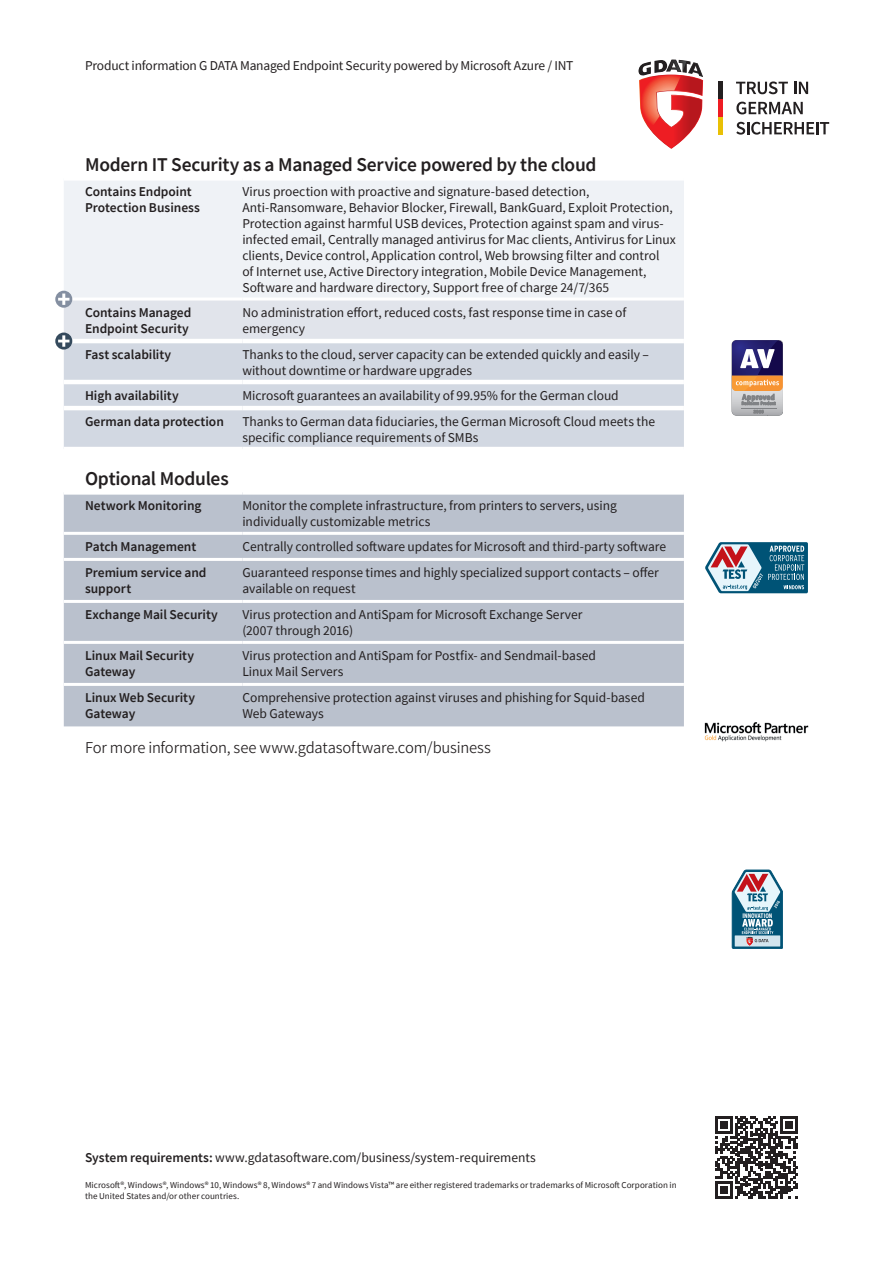
<style>
.page{position:relative;width:893px;height:1263px;background:#fff}
.page>*{position:absolute;margin:0;border:0;box-sizing:border-box;transform-origin:0 0}
.t1{font:600 19.5px "Source Sans Pro";letter-spacing:-.015em;color:#231f20}
.t2{font:300 16.5px "Source Sans Pro";letter-spacing:-.01em;color:#231f20}
.t3{font:13.5px/15.9px "Source Sans Pro";letter-spacing:-.005em;color:#231f20}
.t4{font:600 13.5px/15.9px "Source Sans Pro";letter-spacing:-.005em;color:#231f20}
.t5{font:9px/10.6px "Source Sans Pro";letter-spacing:.005em;color:#231f20}
.t6{font:700 condensed 6.6px "Interstate";color:#fff}
.s1{font-weight:600}
</style>
<div class="page">
<svg style="left:638px;top:60px;width:65px;height:89px"></svg>
<hr style="left:718px;top:82px;width:4px;height:17px;background:#231f20">
<hr style="left:718px;top:99px;width:4px;height:18px;background:#ee1d23">
<hr style="left:718px;top:117px;width:4px;height:18px;background:#e9c005">
<svg style="left:736px;top:81px;width:52px;height:13px"></svg>
<svg style="left:794px;top:82px;width:14px;height:12px"></svg>
<svg style="left:736px;top:102px;width:67px;height:12px"></svg>
<svg style="left:736px;top:122px;width:93px;height:13px"></svg>
<svg style="left:732px;top:870px;width:51px;height:79px"></svg>
<img style="left:704px;top:722px;width:105px;height:20px">
<svg style="left:732px;top:340px;width:51px;height:75px"></svg>
<div style="left:64px;top:181px;width:620px;height:112px;background:#eff2f6"></div>
<div style="left:64px;top:347px;width:620px;height:100px;background:#d2d8e2"></div>
<div style="left:64px;top:495px;width:620px;height:231px;background:#bac1cd"></div>
<hr style="left:64px;top:380px;width:178px;height:4px;background:#fff">
<hr style="left:64px;top:406px;width:178px;height:4px;background:#fff">
<hr style="left:242px;top:380px;width:442px;height:4px;background:#fff">
<hr style="left:242px;top:406px;width:442px;height:4px;background:#fff">
<hr style="left:64px;top:532px;width:178px;height:3px;background:#fff">
<hr style="left:242px;top:532px;width:442px;height:3px;background:#fff">
<hr style="left:64px;top:558px;width:178px;height:3px;background:#fff">
<hr style="left:242px;top:558px;width:442px;height:3px;background:#fff">
<hr style="left:64px;top:600px;width:178px;height:3px;background:#fff">
<hr style="left:242px;top:600px;width:442px;height:3px;background:#fff">
<hr style="left:64px;top:641px;width:178px;height:3px;background:#fff">
<hr style="left:242px;top:641px;width:442px;height:3px;background:#fff">
<hr style="left:64px;top:683px;width:178px;height:3px;background:#fff">
<hr style="left:242px;top:683px;width:442px;height:3px;background:#fff">
<svg style="left:55px;top:291px;width:17px;height:17px"></svg>
<svg style="left:55px;top:333px;width:17px;height:17px"></svg>
<svg style="left:58px;top:293px;width:626px;height:54px"></svg>
<svg style="left:715px;top:1116px;width:83px;height:83px"></svg>
<svg style="left:705px;top:542px;width:103px;height:51px"></svg>
<p class="t3" style="left:85px;top:57px;width:490px">Product information G DATA Managed Endpoint Security powered by Microsoft Azure / INT</p>
<h1 class="t1" style="left:85px;top:152px;width:513px">Modern IT Security as a Managed Service powered by the cloud</h1>
<p class="t4" style="left:85px;top:183px;width:116px">Contains Endpoint<br>Protection Business</p>
<p class="t3" style="left:242px;top:183px;width:435px">Virus proection with proactive and signature-based detection, Anti-Ransomware, Behavior Blocker, Firewall, BankGuard, Exploit Protection, Protection against harmful USB devices, Protection against spam and virus&shy;infected email, Centrally managed antivirus for Mac clients, Antivirus for Linux clients, Device control, Application control, Web browsing filter and control<br>of Internet use, Active Directory integration, Mobile Device Management, Software and hardware directory, Support free of charge 24/7/365</p>
<p class="t4" style="left:85px;top:304px;width:108px">Contains Managed<br>Endpoint Security</p>
<p class="t3" style="left:242px;top:304px;width:385px">No administration effort, reduced costs, fast response time in case of emergency</p>
<p class="t4" style="left:85px;top:346px;width:88px">Fast scalability</p>
<p class="t3" style="left:242px;top:346px;width:408px">Thanks to the cloud, server capacity can be extended quickly and easily – without downtime or hardware upgrades</p>
<p class="t4" style="left:85px;top:387px;width:95px">High availability</p>
<p class="t3" style="left:242px;top:387px;width:378px">Microsoft guarantees an availability of 99.95% for the German cloud</p>
<p class="t4" style="left:85px;top:413px;width:140px">German data protection</p>
<p class="t3" style="left:242px;top:413px;width:414px">Thanks to German data fiduciaries, the German Microsoft Cloud meets the specific compliance requirements of SMBs</p>
<h1 class="t1" style="left:85px;top:466px;width:145px">Optional Modules</h1>
<p class="t4" style="left:85px;top:497px;width:118px">Network Monitoring</p>
<p class="t3" style="left:242px;top:497px;width:376px">Monitor the complete infrastructure, from printers to servers, using individually customizable metrics</p>
<p class="t4" style="left:85px;top:538px;width:113px">Patch Management</p>
<p class="t3" style="left:242px;top:538px;width:425px">Centrally controlled software updates for Microsoft and third-party software</p>
<p class="t4" style="left:85px;top:564px;width:123px">Premium service and support</p>
<p class="t3" style="left:242px;top:564px;width:418px">Guaranteed response times and highly specialized support contacts – offer available on request</p>
<p class="t4" style="left:85px;top:606px;width:134px">Exchange Mail Security</p>
<p class="t3" style="left:242px;top:606px;width:342px">Virus protection and AntiSpam for Microsoft Exchange Server (2007 through 2016)</p>
<p class="t4" style="left:85px;top:647px;width:110px">Linux Mail Security<br>Gateway</p>
<p class="t3" style="left:242px;top:647px;width:355px">Virus protection and AntiSpam for Postfix- and Sendmail-based<br>Linux Mail Servers</p>
<p class="t4" style="left:85px;top:689px;width:112px">Linux Web Security<br>Gateway</p>
<p class="t3" style="left:242px;top:689px;width:404px">Comprehensive protection against viruses and phishing for Squid-based<br>Web Gateways</p>
<p class="t2" style="left:85px;top:737px;width:407px">For more information, see www.gdatasoftware.com/business</p>
<p class="t6" style="left:742px;top:912px;width:32px">INNOVATION</p>
<p class="t3" style="left:85px;top:1149px;width:452px"><span class="s1">System requirements:</span> www.gdatasoftware.com/business/system-requirements</p>
<p class="t5" style="left:85px;top:1180px;width:593px">Microsoft®, Windows®, Windows® 10, Windows® 8, Windows® 7 and Windows Vista™ are either registered trademarks or trademarks of Microsoft Corporation in the United States and/or other countries.</p>
</div>
